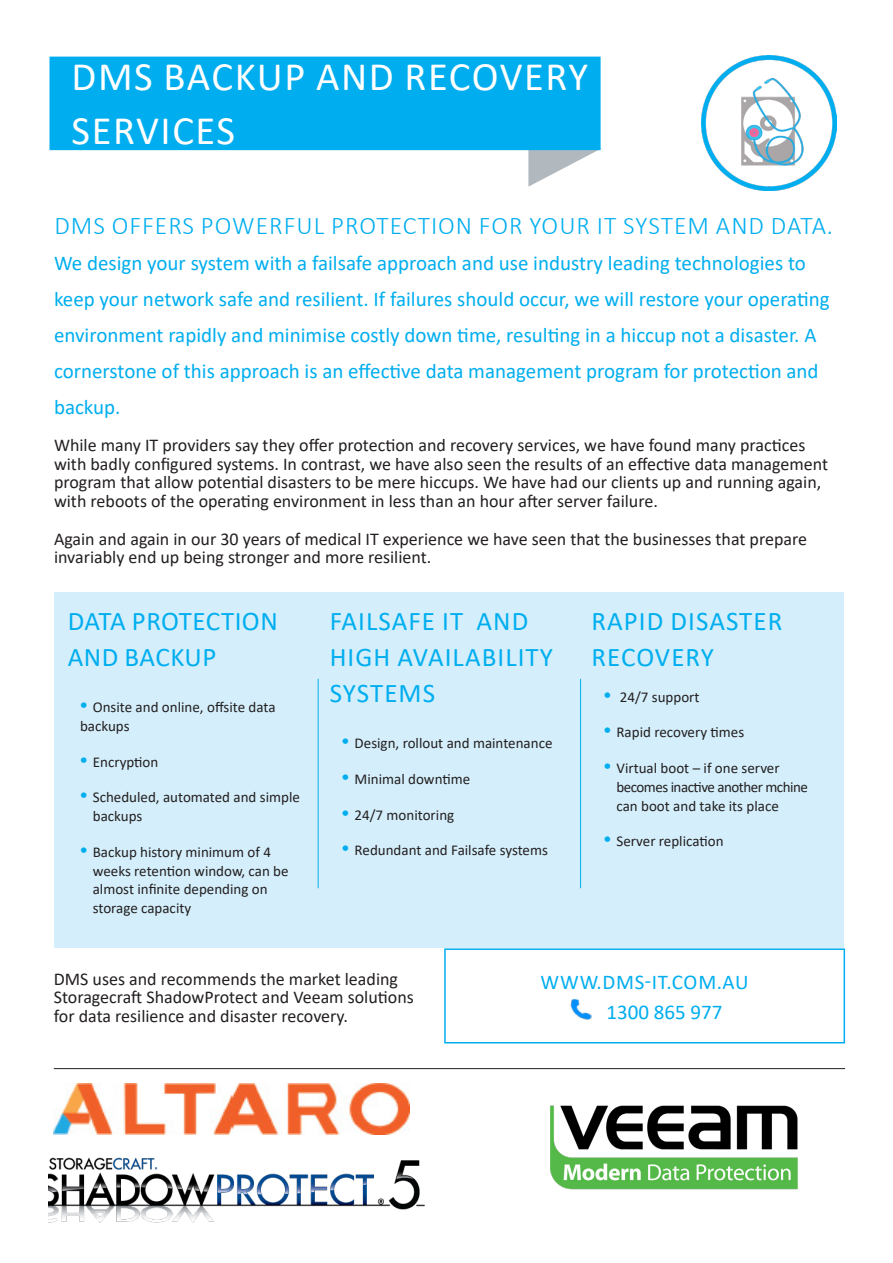
<style>
.page{position:relative;width:893px;height:1263px;background:#fff}
.page>*{position:absolute;margin:0;border:0;box-sizing:border-box;transform-origin:0 0}
._125__-3_0__3{font:40.5px/54px "Calibri";letter-spacing:.04em;color:#fff}
.Heading_Cyan{font:27px/36px "Calibri";letter-spacing:.04em;color:#00aeef}
.Heading_Cyan-2{font:27px/36px "Calibri";letter-spacing:.02em;color:#00aeef}
.Heading_Cyan-3{font:300 25.5px "Calibri";letter-spacing:.04em;color:#00aeef}
.Heading_Cyan-4{font:21px/36px "Calibri";color:#00aeef}
.Heading_Cyan-5{font:21px "Calibri";letter-spacing:.04em;color:#00aeef}
.t1{font:18px/18.8px "Calibri";color:#231f20}
.t2{font:15px/18.8px "Calibri";color:#231f20}
.s1{font-family:"Myriad Pro";font-size:26.25px;color:#00aeef}
</style>
<div class="page">
<img style="left:702px;top:55px;width:135px;height:136px">
<svg style="left:528px;top:148px;width:74px;height:39px"></svg>
<div style="left:50px;top:57px;width:551px;height:93px;background:#00aeef"></div>
<div style="left:55px;top:592px;width:789px;height:356px;background:#d4effb"></div>
<hr style="left:318px;top:679px;width:1px;height:209px;background:#00aeef">
<hr style="left:580px;top:679px;width:1px;height:209px;background:#00aeef">
<img style="left:49px;top:1157px;width:376px;height:66px">
<img style="left:54px;top:1084px;width:355px;height:51px">
<hr style="left:54px;top:1068px;width:791px;height:1px;background:#231f20">
<svg style="left:444px;top:948px;width:402px;height:96px"></svg>
<img style="left:551px;top:1105px;width:247px;height:85px">
<p class="_125__-3_0__3" style="left:72px;top:49px;width:518px">DMS BACKUP AND RECOVERY<br>SERVICES</p>
<p class="Heading_Cyan-3" style="left:54px;top:210px;width:780px">DMS OFFERS POWERFUL PROTECTION FOR YOUR IT SYSTEM AND DATA.</p>
<p class="Heading_Cyan-4" style="left:54px;top:245px;width:777px">We design your system with a failsafe approach and use industry leading technologies to keep your network safe and resilient. If failures should occur, we will restore your operating environment rapidly and minimise costly down time, resulting in a hiccup not a disaster. A cornerstone of this approach is an effective data management program for protection and backup.</p>
<p class="t1" style="left:54px;top:435px;width:776px">While many IT providers say they offer protection and recovery services, we have found many practices with badly configured systems. In contrast, we have also seen the results of an effective data management program that allow potential disasters to be mere hiccups. We have had our clients up and running again, with reboots of the operating environment in less than an hour after server failure.</p>
<p class="t1" style="left:54px;top:529px;width:755px">Again and again in our 30 years of medical IT experience we have seen that the businesses that prepare invariably end up being stronger and more resilient.</p>
<p class="Heading_Cyan-2" style="left:68px;top:602px;width:211px">DATA PROTECTION<br>AND BACKUP</p>
<p class="t2" style="left:80px;top:697px;width:197px"><span class="s1">•</span> Onsite and online, offsite data backups</p>
<p class="t2" style="left:80px;top:752px;width:80px"><span class="s1">•</span> Encryption</p>
<p class="t2" style="left:93px;top:788px;width:209px;text-indent:-13px"><span class="s1">•</span> Scheduled, automated and simple backups</p>
<p class="t2" style="left:93px;top:842px;width:197px;text-indent:-13px"><span class="s1">•</span> Backup history minimum of 4 weeks retention window, can be almost infinite depending on storage capacity</p>
<p class="Heading_Cyan" style="left:330px;top:602px;width:200px">FAILSAFE IT AND</p>
<p class="Heading_Cyan" style="left:330px;top:638px;width:225px">HIGH AVAILABILITY</p>
<p class="Heading_Cyan" style="left:330px;top:674px;width:107px">SYSTEMS</p>
<p class="t2" style="left:342px;top:733px;width:212px"><span class="s1">•</span> Design, rollout and maintenance</p>
<p class="t2" style="left:342px;top:769px;width:130px"><span class="s1">•</span> Minimal downtime</p>
<p class="t2" style="left:342px;top:805px;width:114px"><span class="s1">•</span> 24/7 monitoring</p>
<p class="t2" style="left:342px;top:841px;width:208px"><span class="s1">•</span> Redundant and Failsafe systems</p>
<p class="Heading_Cyan" style="left:591px;top:602px;width:192px">RAPID DISASTER<br>RECOVERY</p>
<p class="t2" style="left:604px;top:687px;width:97px"><span class="s1">•</span> 24/7 support</p>
<p class="t2" style="left:604px;top:723px;width:142px"><span class="s1">•</span> Rapid recovery times</p>
<p class="t2" style="left:616px;top:758px;width:193px;text-indent:-13px"><span class="s1">•</span> Virtual boot – if one server becomes inactive another mchine can boot and take its place</p>
<p class="t2" style="left:604px;top:832px;width:121px"><span class="s1">•</span> Server replication</p>
<p class="t1" style="left:54px;top:969px;width:362px">DMS uses and recommends the market leading<br>Storagecraft ShadowProtect and Veeam solutions for data resilience and disaster recovery.</p>
<p class="Heading_Cyan-5" style="left:541px;top:967px;width:209px">WWW.DMS-IT.COM.AU</p>
<p class="Heading_Cyan-4" style="left:606px;top:993px;width:117px">1300 865 977</p>
</div>
